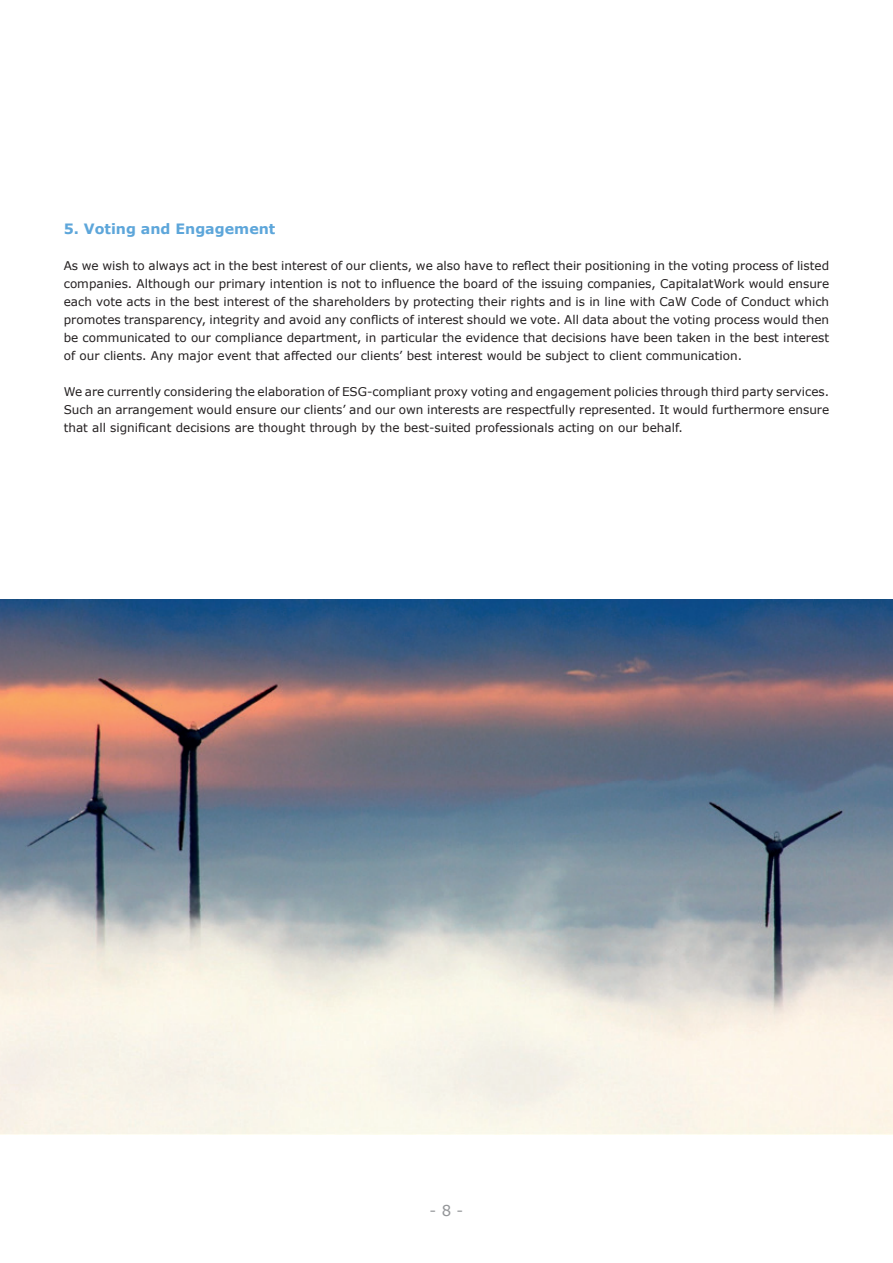
<style>
.page{position:relative;width:893px;height:1263px;background:#fff}
.page>*{position:absolute;margin:0;border:0;box-sizing:border-box;transform-origin:0 0}
.t1{font:15px "Verdana";color:#939598}
.t2{font:700 14.25px "Verdana";color:#5da6da}
.t3{font:12px/18px "Verdana";color:#231f20;text-align:justify}
</style>
<div class="page">
<img style="left:0;top:600px;width:893px;height:534px">
<p class="t2" style="left:64px;top:220px;width:213px">5. Voting and Engagement</p>
<p class="t3" style="left:64px;top:257px;width:767px">As we wish to always act in the best interest of our clients, we also have to reflect their positioning in the voting process of listed companies. Although our primary intention is not to influence the board of the issuing companies, CapitalatWork would ensure each vote acts in the best interest of the shareholders by protecting their rights and is in line with CaW Code of Conduct which promotes transparency, integrity and avoid any conflicts of interest should we vote. All data about the voting process would then be communicated to our compliance department, in particular the evidence that decisions have been taken in the best interest of our clients. Any major event that affected our clients’ best interest would be subject to client communication.</p>
<p class="t3" style="left:64px;top:383px;width:767px">We are currently considering the elaboration of ESG-compliant proxy voting and engagement policies through third party services.<br>Such an arrangement would ensure our clients’ and our own interests are respectfully represented. It would furthermore ensure that all significant decisions are thought through by the best-suited professionals acting on our behalf.</p>
<p class="t1" style="left:430px;top:1200px;width:35px">- 8 -</p>
</div>
